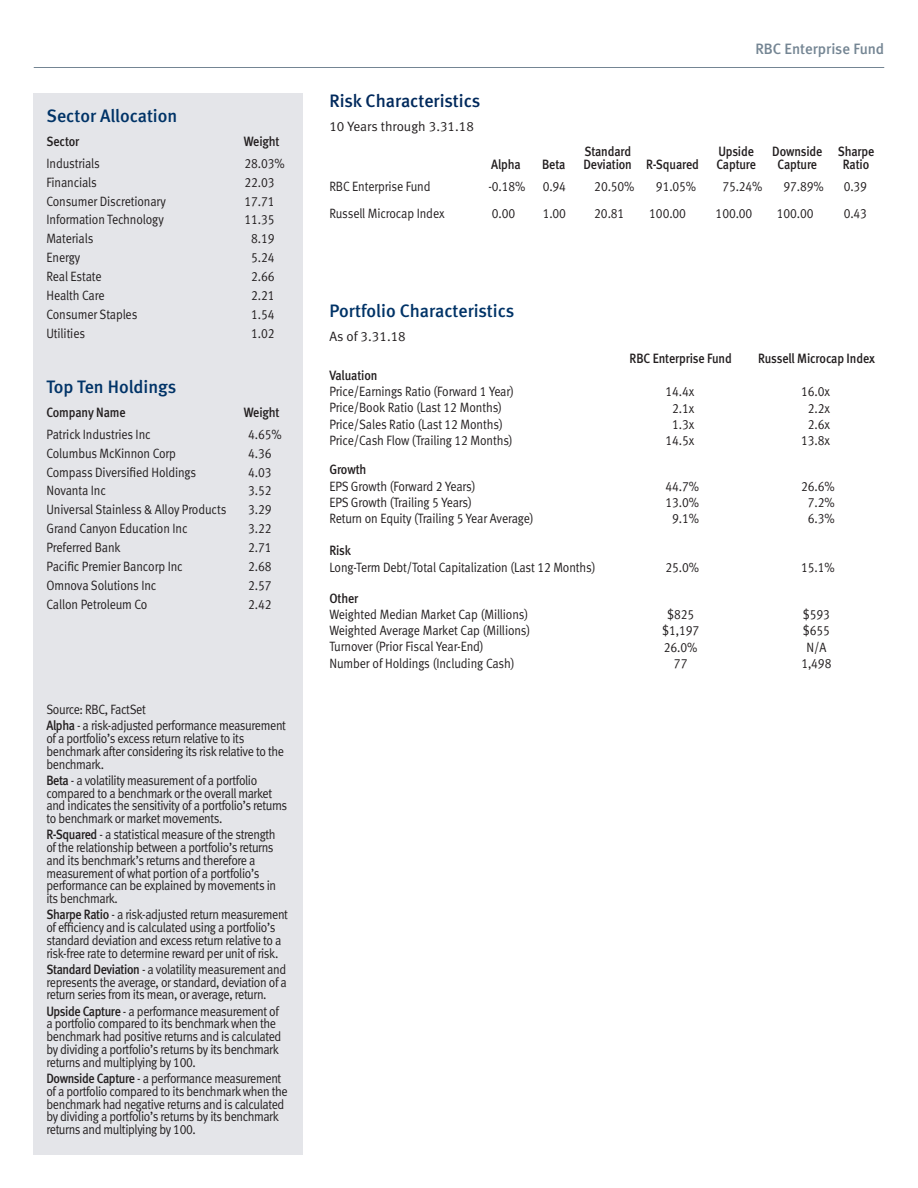
<style>
.page{position:relative;width:918px;height:1188px;background:#fff}
.page>*{position:absolute;margin:0;border:0;box-sizing:border-box;transform-origin:0 0}
.t1{font:18px "Meta Medium LF";color:#003367}
.t2{font:18px "Meta Medium LF";color:#00295c}
.t3{font:15px "Meta Medium LF";color:#748593}
.t4{font:13.5px/12.8px "Meta Normal LF";letter-spacing:-.03em;color:#231f20;scale:.9 1}
.t5{font:13.5px/16.2px "Meta Normal LF";letter-spacing:-.01em;color:#231f20;scale:.9 1}
.t6{font:13.5px/13.5px "Meta Medium LF";letter-spacing:-.01em;color:#231f20;scale:.9 1}
.t7{font:13.5px "Meta Normal LF";color:#231f20}
.t8{font:13.5px "Meta Normal LF";letter-spacing:-.03em;color:#231f20}
.s1{font-family:"Meta Medium LF"}
</style>
<div class="page">
<div style="left:34px;top:93px;width:269px;height:1061px;background:#e4e5e9"></div>
<hr style="left:34px;top:67px;width:850px;height:1px;background:#748593">
<p class="t1" style="left:46px;top:105px;width:132px">Sector Allocation</p>
<p class="t6" style="left:46px;top:135px;width:38px">Sector</p>
<p class="t6" style="left:244px;top:135px;width:41px">Weight</p>
<p class="t5" style="left:46px;top:155px;width:61px">Industrials</p>
<p class="t4" style="left:245px;top:157px;width:46px">28.03%</p>
<p class="t5" style="left:46px;top:174px;width:58px">Financials</p>
<p class="t4" style="left:245px;top:175px;width:35px">22.03</p>
<p class="t5" style="left:46px;top:193px;width:134px">Consumer Discretionary</p>
<p class="t4" style="left:245px;top:194px;width:35px">17.71</p>
<p class="t5" style="left:46px;top:212px;width:132px">Information Technology</p>
<p class="t4" style="left:245px;top:213px;width:35px">11.35</p>
<p class="t4" style="left:46px;top:232px;width:54px">Materials</p>
<p class="t4" style="left:251px;top:232px;width:27px">8.19</p>
<p class="t4" style="left:46px;top:251px;width:39px">Energy</p>
<p class="t4" style="left:251px;top:251px;width:27px">5.24</p>
<p class="t4" style="left:46px;top:270px;width:63px">Real Estate</p>
<p class="t4" style="left:251px;top:270px;width:27px">2.66</p>
<p class="t5" style="left:46px;top:287px;width:66px">Health Care</p>
<p class="t4" style="left:251px;top:289px;width:27px">2.21</p>
<p class="t4" style="left:46px;top:308px;width:102px">Consumer Staples</p>
<p class="t4" style="left:251px;top:308px;width:27px">1.54</p>
<p class="t5" style="left:46px;top:325px;width:44px">Utilities</p>
<p class="t4" style="left:251px;top:327px;width:27px">1.02</p>
<p class="t1" style="left:46px;top:376px;width:131px">Top Ten Holdings</p>
<p class="t6" style="left:46px;top:406px;width:90px">Company Name</p>
<p class="t6" style="left:244px;top:406px;width:41px">Weight</p>
<p class="t5" style="left:46px;top:426px;width:117px">Patrick Industries Inc</p>
<p class="t4" style="left:248px;top:428px;width:39px">4.65%</p>
<p class="t5" style="left:46px;top:445px;width:145px">Columbus McKinnon Corp</p>
<p class="t4" style="left:248px;top:446px;width:27px">4.36</p>
<p class="t4" style="left:46px;top:465px;width:168px">Compass Diversified Holdings</p>
<p class="t4" style="left:248px;top:465px;width:27px">4.03</p>
<p class="t5" style="left:46px;top:483px;width:68px">Novanta Inc</p>
<p class="t4" style="left:248px;top:484px;width:27px">3.52</p>
<p class="t5" style="left:46px;top:501px;width:201px">Universal Stainless &amp; Alloy Products</p>
<p class="t4" style="left:248px;top:503px;width:27px">3.29</p>
<p class="t5" style="left:46px;top:520px;width:158px">Grand Canyon Education Inc</p>
<p class="t4" style="left:248px;top:522px;width:27px">3.22</p>
<p class="t5" style="left:46px;top:539px;width:84px">Preferred Bank</p>
<p class="t4" style="left:248px;top:541px;width:27px">2.71</p>
<p class="t5" style="left:46px;top:558px;width:153px">Pacific Premier Bancorp Inc</p>
<p class="t4" style="left:248px;top:560px;width:27px">2.68</p>
<p class="t5" style="left:46px;top:577px;width:124px">Omnova Solutions Inc</p>
<p class="t4" style="left:248px;top:579px;width:27px">2.57</p>
<p class="t5" style="left:46px;top:596px;width:114px">Callon Petroleum Co</p>
<p class="t4" style="left:248px;top:598px;width:27px">2.42</p>
<p class="t4" style="left:46px;top:703px;width:112px">Source: RBC, FactSet</p>
<p class="t4" style="left:46px;top:719px;width:268px"><span class="s1">Alpha</span> - a risk-adjusted performance measurement of a portfolio’s excess return relative to its benchmark after considering its risk relative to the benchmark.</p>
<p class="t4" style="left:46px;top:774px;width:269px"><span class="s1">Beta</span> - a volatility measurement of a portfolio compared to a benchmark or the overall market and indicates the sensitivity of a portfolio’s returns to benchmark or market movements.</p>
<p class="t4" style="left:46px;top:828px;width:257px"><span class="s1">R-Squared</span> - a statistical measure of the strength of the relationship between a portfolio’s returns and its benchmark’s returns and therefore a measurement of what portion of a portfolio’s performance can be explained by movements in its benchmark.</p>
<p class="t4" style="left:46px;top:908px;width:270px"><span class="s1">Sharpe Ratio</span> - a risk-adjusted return measurement of efficiency and is calculated using a portfolio’s standard deviation and excess return relative to a risk-free rate to determine reward per unit of risk.</p>
<p class="t4" style="left:46px;top:963px;width:269px;text-align:justify"><span class="s1">Standard Deviation</span> - a volatility measurement and represents the average, or standard, deviation of a return series from its mean, or average, return.</p>
<p class="t4" style="left:46px;top:1005px;width:263px"><span class="s1">Upside Capture</span> - a performance measurement of a portfolio compared to its benchmark when the benchmark had positive returns and is calculated by dividing a portfolio’s returns by its benchmark returns and multiplying by 100.</p>
<p class="t4" style="left:46px;top:1072px;width:270px"><span class="s1">Downside Capture</span> - a performance measurement of a portfolio compared to its benchmark when the benchmark had negative returns and is calculated by dividing a portfolio’s returns by its benchmark returns and multiplying by 100.</p>
<p class="t2" style="left:329px;top:90px;width:152px">Risk Characteristics</p>
<p class="t7" style="left:329px;top:119px;width:146px">10 Years through 3.31.18</p>
<p class="t6" style="left:491px;top:158px;width:34px">Alpha</p>
<p class="t6" style="left:542px;top:158px;width:27px">Beta</p>
<p class="t3" style="left:755px;top:40px;width:130px">RBC Enterprise Fund</p>
<p class="t6" style="left:584px;top:144px;width:55px">Standard<br>Deviation</p>
<p class="t6" style="left:646px;top:158px;width:60px">R-Squared</p>
<p class="t6" style="left:716px;top:144px;width:46px">Upside<br>Capture</p>
<p class="t6" style="left:772px;top:144px;width:57px;text-align:center">Downside<br>Capture</p>
<p class="t6" style="left:838px;top:144px;width:42px;text-align:center">Sharpe<br>Ratio</p>
<p class="t5" style="left:329px;top:178px;width:114px">RBC Enterprise Fund</p>
<p class="t4" style="left:489px;top:179px;width:43px">-0.18%</p>
<p class="t4" style="left:543px;top:179px;width:27px">0.94</p>
<p class="t4" style="left:594px;top:179px;width:46px">20.50%</p>
<p class="t4" style="left:656px;top:179px;width:46px">91.05%</p>
<p class="t4" style="left:722px;top:179px;width:46px">75.24%</p>
<p class="t4" style="left:783px;top:179px;width:46px">97.89%</p>
<p class="t4" style="left:844px;top:179px;width:27px">0.39</p>
<p class="t5" style="left:329px;top:205px;width:129px">Russell Microcap Index</p>
<p class="t4" style="left:492px;top:206px;width:27px">0.00</p>
<p class="t4" style="left:543px;top:206px;width:27px">1.00</p>
<p class="t4" style="left:594px;top:206px;width:35px">20.81</p>
<p class="t4" style="left:649px;top:206px;width:42px">100.00</p>
<p class="t4" style="left:716px;top:206px;width:42px">100.00</p>
<p class="t4" style="left:777px;top:206px;width:42px">100.00</p>
<p class="t4" style="left:844px;top:206px;width:27px">0.43</p>
<p class="t1" style="left:329px;top:300px;width:186px">Portfolio Characteristics</p>
<p class="t8" style="left:329px;top:329px;width:78px">As of 3.31.18</p>
<p class="t6" style="left:329px;top:368px;width:55px">Valuation</p>
<p class="t5" style="left:329px;top:383px;width:207px">Price/Earnings Ratio (Forward 1 Year)</p>
<p class="t5" style="left:329px;top:399px;width:193px">Price/Book Ratio (Last 12 Months)</p>
<p class="t5" style="left:329px;top:416px;width:194px">Price/Sales Ratio (Last 12 Months)</p>
<p class="t5" style="left:329px;top:432px;width:205px">Price/Cash Flow (Trailing 12 Months)</p>
<p class="t6" style="left:329px;top:463px;width:43px">Growth</p>
<p class="t4" style="left:329px;top:479px;width:164px">EPS Growth (Forward 2 Years)</p>
<p class="t4" style="left:329px;top:496px;width:160px">EPS Growth (Trailing 5 Years)</p>
<p class="t5" style="left:329px;top:510px;width:228px">Return on Equity (Trailing 5 Year Average)</p>
<p class="t6" style="left:630px;top:351px;width:115px">RBC Enterprise Fund</p>
<p class="t6" style="left:758px;top:351px;width:131px">Russell Microcap Index</p>
<p class="t4" style="left:666px;top:385px;width:34px">14.4x</p>
<p class="t4" style="left:672px;top:401px;width:26px">2.1x</p>
<p class="t4" style="left:672px;top:417px;width:26px">1.3x</p>
<p class="t4" style="left:666px;top:434px;width:34px">14.5x</p>
<p class="t4" style="left:666px;top:480px;width:39px">44.7%</p>
<p class="t4" style="left:666px;top:496px;width:39px">13.0%</p>
<p class="t4" style="left:672px;top:512px;width:31px">9.1%</p>
<p class="t4" style="left:801px;top:385px;width:34px">16.0x</p>
<p class="t4" style="left:808px;top:401px;width:26px">2.2x</p>
<p class="t4" style="left:808px;top:417px;width:26px">2.6x</p>
<p class="t4" style="left:801px;top:434px;width:34px">13.8x</p>
<p class="t4" style="left:801px;top:480px;width:39px">26.6%</p>
<p class="t4" style="left:808px;top:496px;width:31px">7.2%</p>
<p class="t4" style="left:808px;top:512px;width:31px">6.3%</p>
<p class="t6" style="left:329px;top:544px;width:26px">Risk</p>
<p class="t5" style="left:329px;top:559px;width:297px">Long-Term Debt/Total Capitalization (Last 12 Months)</p>
<p class="t4" style="left:666px;top:561px;width:39px">25.0%</p>
<p class="t4" style="left:801px;top:561px;width:39px">15.1%</p>
<p class="t5" style="left:329px;top:590px;width:222px"><span class="s1">Other<br></span>Weighted Median Market Cap (Millions)</p>
<p class="t5" style="left:329px;top:622px;width:225px">Weighted Average Market Cap (Millions)</p>
<p class="t5" style="left:329px;top:639px;width:173px">Turnover (Prior Fiscal Year-End)</p>
<p class="t5" style="left:329px;top:655px;width:207px">Number of Holdings (Including Cash)</p>
<p class="t4" style="left:667px;top:608px;width:31px">$825</p>
<p class="t4" style="left:662px;top:624px;width:43px">$1,197</p>
<p class="t4" style="left:664px;top:640px;width:39px">26.0%</p>
<p class="t4" style="left:674px;top:657px;width:16px">77</p>
<p class="t4" style="left:803px;top:608px;width:31px">$593</p>
<p class="t4" style="left:803px;top:624px;width:31px">$655</p>
<p class="t4" style="left:806px;top:640px;width:24px">N/A</p>
<p class="t4" style="left:801px;top:657px;width:35px">1,498</p>
</div>
